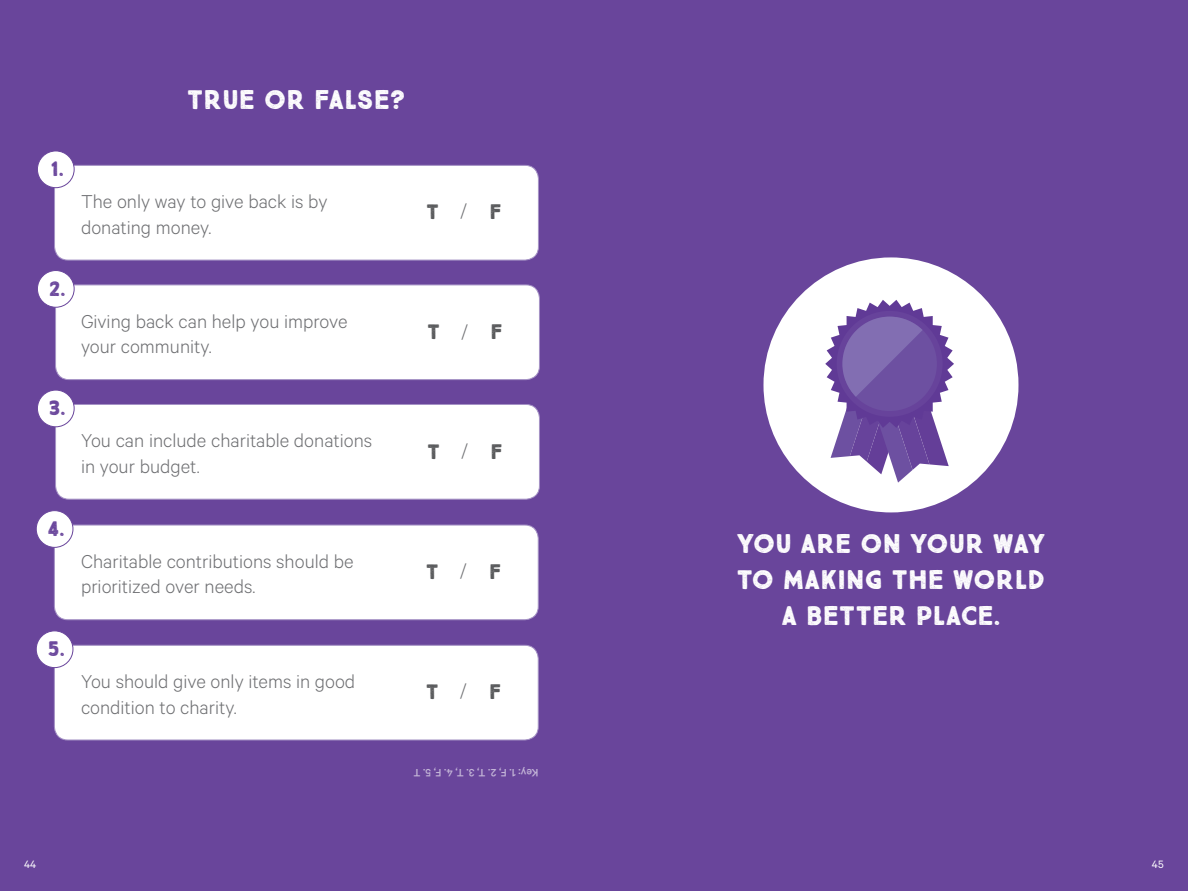
<style>
.page{position:relative;width:1188px;height:891px;background:#fff}
.page>*{position:absolute;margin:0;border:0;box-sizing:border-box;transform-origin:0 0}
.t1{font:700 27px/36px "True North Textures Two";color:#fff;text-align:center}
.t2{font:300 21px/25.5px "Calibre";color:#6d6e71}
.t3{font:700 21px "True North Textures Two";color:#58595b}
.t4{font:700 21px "True North Textures Two";color:#69459b}
.t5{font:500 12px "Calibre";color:#fff}
.t6{font:12px "Calibre";color:#fff}
</style>
<div class="page">
<div style="left:0;top:0;width:594px;height:891px;background:#69459b"></div>
<div style="left:594px;top:0;width:594px;height:891px;background:#69459b"></div>
<div style="left:56px;top:285px;width:483px;height:95px;background:#fff;border-radius:14px"></div>
<div style="left:55px;top:285px;width:485px;height:95px;border:1px solid #a592c5;border-radius:14px"></div>
<div style="left:56px;top:404px;width:483px;height:95px;background:#fff;border-radius:14px"></div>
<div style="left:55px;top:404px;width:485px;height:96px;border:1px solid #a592c5;border-radius:14px"></div>
<div style="left:54px;top:525px;width:484px;height:95px;background:#fff;border-radius:14px"></div>
<div style="left:54px;top:525px;width:485px;height:95px;border:1px solid #a592c5;border-radius:14px"></div>
<div style="left:54px;top:645px;width:484px;height:95px;background:#fff;border-radius:14px"></div>
<div style="left:54px;top:645px;width:485px;height:95px;border:1px solid #a592c5;border-radius:14px"></div>
<div style="left:55px;top:165px;width:483px;height:95px;background:#fff;border-radius:14px"></div>
<div style="left:54px;top:165px;width:485px;height:95px;border:1px solid #a592c5;border-radius:14px"></div>
<div style="left:37px;top:271px;width:37px;height:36px;background:#fff;border-radius:50%"></div>
<div style="left:37px;top:270px;width:38px;height:38px;border:1px solid #69459b;border-radius:50%"></div>
<div style="left:37px;top:390px;width:37px;height:37px;background:#fff;border-radius:50%"></div>
<div style="left:37px;top:390px;width:38px;height:37px;border:1px solid #69459b;border-radius:50%"></div>
<div style="left:36px;top:511px;width:37px;height:36px;background:#fff;border-radius:50%"></div>
<div style="left:36px;top:510px;width:37px;height:38px;border:1px solid #69459b;border-radius:50%"></div>
<div style="left:37px;top:151px;width:37px;height:37px;background:#fff;border-radius:50%"></div>
<div style="left:37px;top:151px;width:38px;height:37px;border:1px solid #69459b;border-radius:50%"></div>
<div style="left:36px;top:631px;width:37px;height:37px;background:#fff;border-radius:50%"></div>
<div style="left:36px;top:631px;width:37px;height:37px;border:1px solid #69459b;border-radius:50%"></div>
<svg style="left:764px;top:257px;width:254px;height:255px;fill:#fff"></svg>
<svg style="left:825px;top:300px;width:129px;height:183px"></svg>
<p class="t1" style="left:187px;top:82px;width:220px">TRUE OR FALSE?</p>
<p class="t4" style="left:51px;top:156px;width:15px">1.</p>
<p class="t2" style="left:81px;top:188px;width:248px">The only way to give back is by donating money.</p>
<p class="t4" style="left:49px;top:276px;width:18px">2.</p>
<p class="t2" style="left:81px;top:308px;width:268px">Giving back can help you improve your community.</p>
<p class="t4" style="left:49px;top:395px;width:18px">3.</p>
<p class="t2" style="left:81px;top:427px;width:293px">You can include charitable donations in your budget.</p>
<p class="t4" style="left:48px;top:516px;width:18px">4.</p>
<p class="t2" style="left:81px;top:548px;width:274px">Charitable contributions should be prioritized over needs.</p>
<p class="t4" style="left:47px;top:636px;width:19px">5.</p>
<p class="t2" style="left:81px;top:668px;width:276px">You should give only items in good condition to charity.</p>
<p class="t3" style="left:426px;top:199px;width:14px">T</p>
<p class="t2" style="left:460px;top:197px;width:8px">/</p>
<p class="t3" style="left:489px;top:199px;width:14px">F</p>
<p class="t3" style="left:427px;top:319px;width:14px">T</p>
<p class="t2" style="left:461px;top:318px;width:8px">/</p>
<p class="t3" style="left:490px;top:319px;width:14px">F</p>
<p class="t3" style="left:427px;top:438px;width:14px">T</p>
<p class="t2" style="left:461px;top:436px;width:8px">/</p>
<p class="t3" style="left:490px;top:438px;width:14px">F</p>
<p class="t3" style="left:426px;top:559px;width:14px">T</p>
<p class="t2" style="left:460px;top:557px;width:8px">/</p>
<p class="t3" style="left:489px;top:559px;width:14px">F</p>
<p class="t3" style="left:426px;top:679px;width:14px">T</p>
<p class="t2" style="left:460px;top:677px;width:8px">/</p>
<p class="t3" style="left:489px;top:679px;width:14px">F</p>
<p class="t5" style="left:539px;top:780px;width:127px;rotate:-180deg">Key: 1. F, 2. T, 3. T, 4. F, 5. T</p>
<p class="t1" style="left:736px;top:526px;width:311px">YOU ARE ON YOUR WAY<br>TO MAKING THE WORLD<br>A BETTER PLACE.</p>
<p class="t6" style="left:24px;top:858px;width:14px">44</p>
<p class="t6" style="left:1152px;top:858px;width:13px">45</p>
</div>
